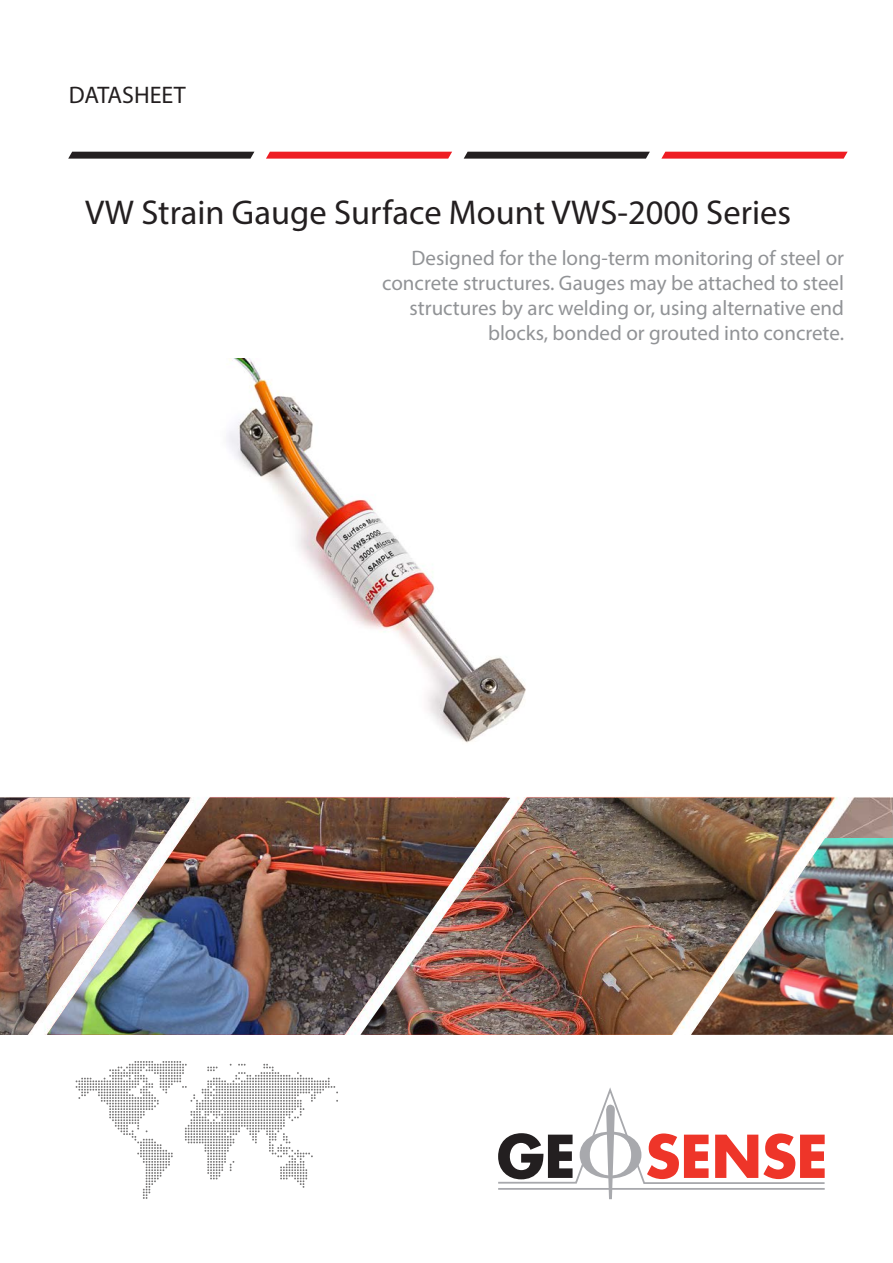
<style>
.page{position:relative;width:893px;height:1263px;background:#fff}
.page>*{position:absolute;margin:0;border:0;box-sizing:border-box;transform-origin:0 0}
.t1{font:34.5px "Myriad Pro";color:#231f20}
.Table_list{font:24px "Myriad Pro";color:#231f20}
.t2{font:21px/25.2px "Myriad Pro";color:#919396;text-align:right}
</style>
<div class="page">
<svg style="left:68px;top:152px;width:186px;height:7px"></svg>
<svg style="left:266px;top:152px;width:186px;height:7px"></svg>
<svg style="left:464px;top:152px;width:186px;height:7px"></svg>
<svg style="left:661px;top:152px;width:187px;height:7px"></svg>
<img style="left:0;top:796px;width:893px;height:41px">
<svg style="left:498px;top:1087px;width:327px;height:112px"></svg>
<svg style="left:76px;top:1061px;width:262px;height:138px"></svg>
<img style="left:227px;top:358px;width:299px;height:385px">
<img style="left:189px;top:798px;width:171px;height:237px">
<img style="left:360px;top:798px;width:471px;height:237px">
<img style="left:691px;top:837px;width:202px;height:198px">
<img style="left:0;top:798px;width:189px;height:237px">
<p class="Table_list" style="left:69px;top:80px;width:118px">DATASHEET</p>
<p class="t1" style="left:85px;top:191px;width:708px">VW Strain Gauge Surface Mount VWS-2000 Series</p>
<p class="t2" style="left:382px;top:245px;width:463px">Designed for the long-term monitoring of steel or concrete structures. Gauges may be attached to steel structures by arc welding or, using alternative end blocks, bonded or grouted into concrete.</p>
</div>
